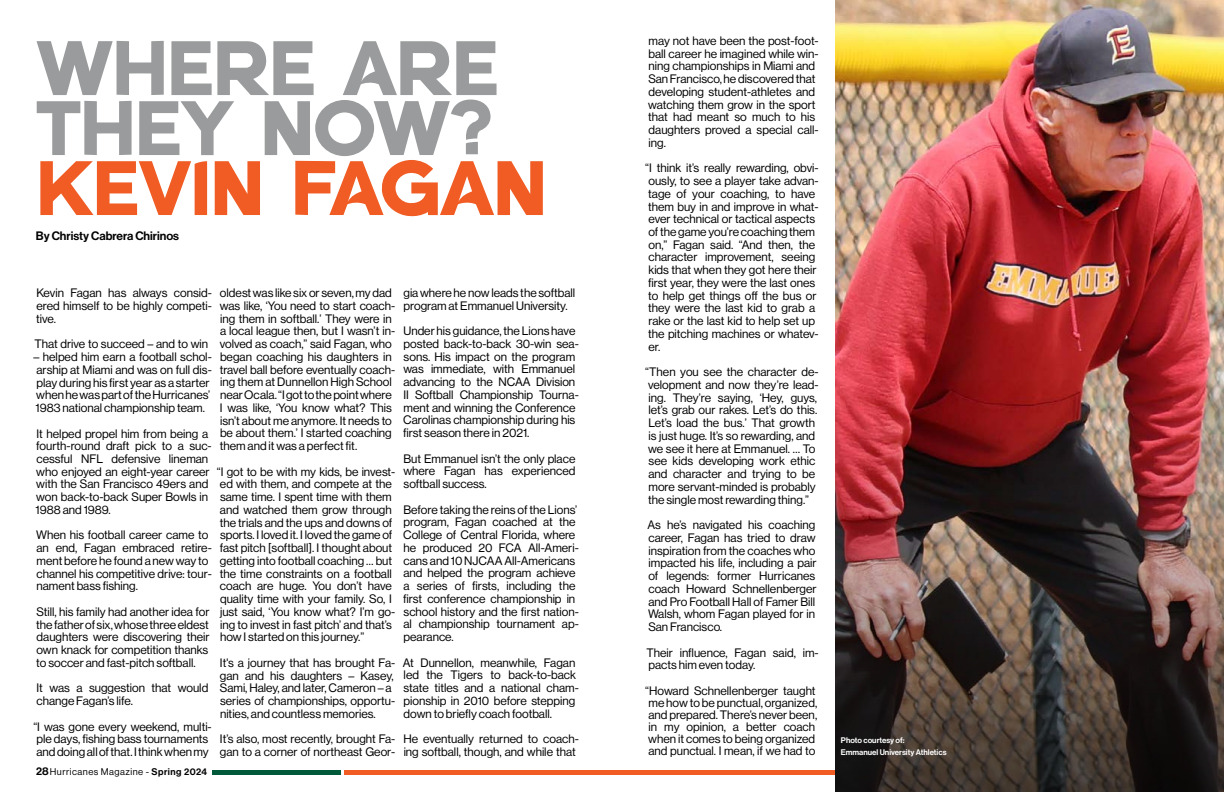
<style>
.page{position:relative;width:1224px;height:792px;background:#fff}
.page>*{position:absolute;margin:0;border:0;box-sizing:border-box;transform-origin:0 0}
.t1{font:700 77px/60px "Amaro Sans";letter-spacing:-.01em;color:#999b9c}
.t2{font:700 77px "Amaro Sans";letter-spacing:-.01em;color:#f05c24}
.t3{font:12px/12.7px "N Haas Grotesk DS Pro 55 Rg";color:#000}
.t4{font:12px "N Haas Grotesk DS Pro 65 Md";color:#000}
.t5{font:9.5px "N Haas Grotesk DS Pro 55 Rg";letter-spacing:.05em;color:#000}
.t6{font:8px/11.8px "N Haas Grotesk DS Pro 65 Md";color:#fff}
.s1{font-family:"N Haas Grotesk DS Pro 65 Md";font-size:11px}
.s2{font-family:"N Haas Grotesk DS Pro 65 Md"}
</style>
<div class="page">
<hr style="left:344px;top:771px;width:533px;height:4px;background:#f05c24">
<hr style="left:213px;top:771px;width:128px;height:4px;background:#005938">
<img style="left:836px;top:0;width:388px;height:381px">
<img style="left:836px;top:381px;width:388px;height:411px">
<h1 class="t1" style="left:36px;top:36px;width:464px">WHERE ARE<br>THEY NOW?</h1>
<h1 class="t2" style="left:36px;top:137px;width:512px">KEVIN FAGAN</h1>
<p class="t4" style="left:36px;top:228px;width:145px">By Christy Cabrera Chirinos</p>
<p class="t3" style="left:404px;top:286px;width:173px">gia where he now leads the softball program at Emmanuel University.</p>
<p class="t3" style="left:403px;top:325px;width:177px">Under his guidance, the Lions have posted back-to-back 30-win sea&shy;sons. His impact on the program was immediate, with Emmanuel advancing to the NCAA Division<br>II Softball Championship Tourna&shy;ment and winning the Conference<br>Carolinas championship during his first season there in 2021.</p>
<p class="t3" style="left:403px;top:452px;width:174px;text-align:justify">But Emmanuel isn’t the only place where Fagan has experienced softball success.</p>
<p class="t3" style="left:403px;top:503px;width:177px">Before taking the reins of the Lions’ program, Fagan coached at the<br>College of Central Florida, where he produced 20 FCA All-Ameri&shy;cans and 10 NJCAA All-Americans and helped the program achieve a series of firsts, including the first conference championship in school history and the first nation&shy;al championship tournament ap&shy;pearance.</p>
<p class="t3" style="left:403px;top:656px;width:178px">At Dunnellon, meanwhile, Fagan led the Tigers to back-to-back state titles and a national cham&shy;pionship in 2010 before stepping down to briefly coach football.</p>
<p class="t3" style="left:403px;top:733px;width:177px">He eventually returned to coach&shy;ing softball, though, and while that</p>
<p class="t3" style="left:220px;top:287px;width:177px">oldest was like six or seven, my dad was like, ‘You need to start coach&shy;ing them in softball.’ They were in a local league then, but I wasn’t in&shy;volved as coach,” said Fagan, who began coaching his daughters in travel ball before eventually coach&shy;ing them at Dunnellon High School near Ocala. “I got to the point where I was like, ‘You know what? This isn’t about me anymore. It needs to be about them.’ I started coaching them and it was a perfect fit.</p>
<p class="t3" style="left:217px;top:465px;width:180px">“I got to be with my kids, be invest&shy;ed with them, and compete at the same time. I spent time with them and watched them grow through the trials and the ups and downs of sports. I loved it. I loved the game of fast pitch [softball]. I thought about getting into football coaching … but the time constraints on a football coach are huge. You don’t have quality time with your family. So, I just said, ‘You know what? I’m go&shy;ing to invest in fast pitch’ and that’s how I started on this journey.”</p>
<p class="t3" style="left:220px;top:656px;width:177px">It's a journey that has brought Fa&shy;gan and his daughters – Kasey, Sami, Haley, and later, Cameron – a series of championships, opportu&shy;nities, and countless memories.</p>
<p class="t3" style="left:220px;top:733px;width:177px">It’s also, most recently, brought Fa&shy;gan to a corner of northeast Geor-</p>
<p class="t3" style="left:36px;top:287px;width:177px;text-align:justify">Kevin Fagan has always consid&shy;ered himself to be highly competi&shy;tive.</p>
<p class="t3" style="left:35px;top:338px;width:175px">That drive to succeed – and to win</p>
<p class="t3" style="left:33px;top:351px;width:180px">– helped him earn a football schol&shy;arship at Miami and was on full dis&shy;play during his first year as a starter when he was part of the Hurricanes’ 1983 national championship team.</p>
<p class="t3" style="left:36px;top:427px;width:178px">It helped propel him from being a fourth-round draft pick to a suc&shy;cessful NFL defensive lineman who enjoyed an eight-year career with the San Francisco 49ers and won back-to-back Super Bowls in<br>1988 and 1989.</p>
<p class="t3" style="left:36px;top:529px;width:177px">When his football career came to an end, Fagan embraced retire&shy;ment before he found a new way to channel his competitive drive: tour&shy;nament bass fishing.</p>
<p class="t3" style="left:36px;top:605px;width:175px;text-align:justify">Still, his family had another idea for the father of six, whose three eldest daughters were discovering their own knack for competition thanks to soccer and fast-pitch softball.</p>
<p class="t3" style="left:36px;top:682px;width:173px">It was a suggestion that would change Fagan’s life.</p>
<p class="t3" style="left:33px;top:720px;width:180px">“I was gone every weekend, multi&shy;ple days, fishing bass tournaments and doing all of that. I think when my</p>
<p class="t5" style="left:36px;top:767px;width:173px"><span class="s1">28</span>Hurricanes Magazine - <span class="s2">Spring 2024</span></p>
<p class="t3" style="left:648px;top:34px;width:172px">may not have been the post-foot&shy;ball career he imagined while win&shy;ning championships in Miami and<br>San Francisco, he discovered that developing student-athletes and watching them grow in the sport that had meant so much to his daughters proved a special call&shy;ing.</p>
<p class="t3" style="left:645px;top:162px;width:175px">“I think it’s really rewarding, obvi&shy;ously, to see a player take advan&shy;tage of your coaching, to have them buy in and improve in what&shy;ever technical or tactical aspects of the game you’re coaching them on,” Fagan said. “And then, the character improvement, seeing kids that when they got here their first year, they were the last ones to help get things off the bus or they were the last kid to grab a rake or the last kid to help set up the pitching machines or whatev&shy;er.</p>
<p class="t3" style="left:645px;top:366px;width:175px">“Then you see the character de&shy;velopment and now they’re lead&shy;ing. They’re saying, ‘Hey, guys, let’s grab our rakes. Let’s do this.<br>Let’s load the bus.’ That growth is just huge. It’s so rewarding, and we see it here at Emmanuel. … To see kids developing work ethic and character and trying to be more servant-minded is probably the single most rewarding thing.”</p>
<p class="t3" style="left:648px;top:519px;width:170px;text-align:justify">As he’s navigated his coaching career, Fagan has tried to draw inspiration from the coaches who impacted his life, including a pair of legends: former Hurricanes coach Howard Schnellenberger and Pro Football Hall of Famer Bill Walsh, whom Fagan played for in San Francisco.</p>
<p class="t3" style="left:646px;top:646px;width:174px">Their influence, Fagan said, im&shy;pacts him even today.</p>
<p class="t3" style="left:645px;top:685px;width:173px;line-height:12px">“Howard Schnellenberger taught me how to be punctual, organized, and prepared. There’s never been, in my opinion, a better coach when it comes to being organized and punctual. I mean, if we had to</p>
<p class="t6" style="left:841px;top:734px;width:107px">Photo courtesy of:<br>Emmanuel University Athletics</p>
</div>
